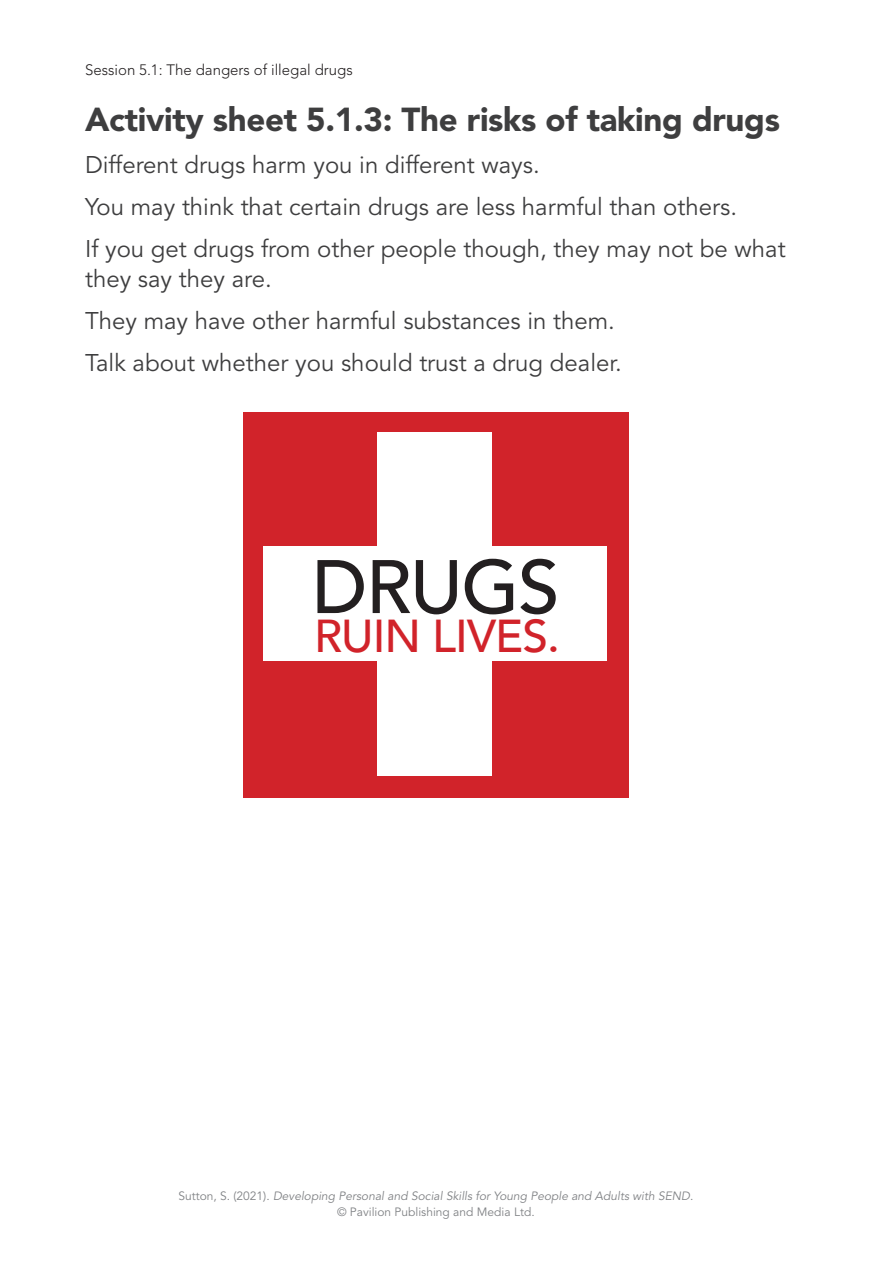
<style>
.page{position:relative;width:893px;height:1263px;background:#fff}
.page>*{position:absolute;margin:0;border:0;box-sizing:border-box;transform-origin:0 0}
.t1{font:500 74.85px "Avenir";letter-spacing:-.02em;color:#231f20}
.t2{font:500 46.05px "Avenir";letter-spacing:-.02em;color:#d1232a}
.t3{font:900 33px "Avenir LT Std";letter-spacing:-.01em;color:#3e3e3f}
.t4{font:24px/42px "Avenir LT Std";color:#3e3e3f}
.t5{font:300 15px "Avenir LT Std";color:#231f20}
.t6{font:italic 12px/16.5px "Avenir LT Std";color:#808285;text-align:center}
.s1{font-style:normal}
</style>
<div class="page">
<div style="left:243px;top:413px;width:385px;height:385px;background:#d1232a"></div>
<div style="left:263px;top:546px;width:343px;height:115px;background:#fff"></div>
<div style="left:378px;top:432px;width:114px;height:343px;background:#fff"></div>
<p class="t5" style="left:85px;top:61px;width:269px">Session 5.1: The dangers of illegal drugs</p>
<h3 class="t3" style="left:85px;top:100px;width:696px">Activity sheet 5.1.3: The risks of taking drugs</h3>
<p class="t4" style="left:85px;top:145px;width:702px">Different drugs harm you in different ways.<br>You may think that certain drugs are less harmful than others.<br>If you get drugs from other people though, they may not be what</p>
<p class="t4" style="left:85px;top:258px;width:538px">they say they are.<br>They may have other harmful substances in them.<br>Talk about whether you should trust a drug dealer.</p>
<h1 class="t1" style="left:312px;top:522px;width:249px">DRUGS</h1>
<h2 class="t2" style="left:314px;top:596px;width:247px">RUIN LIVES.</h2>
<p class="t6" style="left:178px;top:1188px;width:516px"><span class="s1">Sutton, S. (2021).</span> Developing Personal and Social Skills for Young People and Adults with SEND<span class="s1">. © Pavilion Publishing and Media Ltd.</span></p>
</div>
